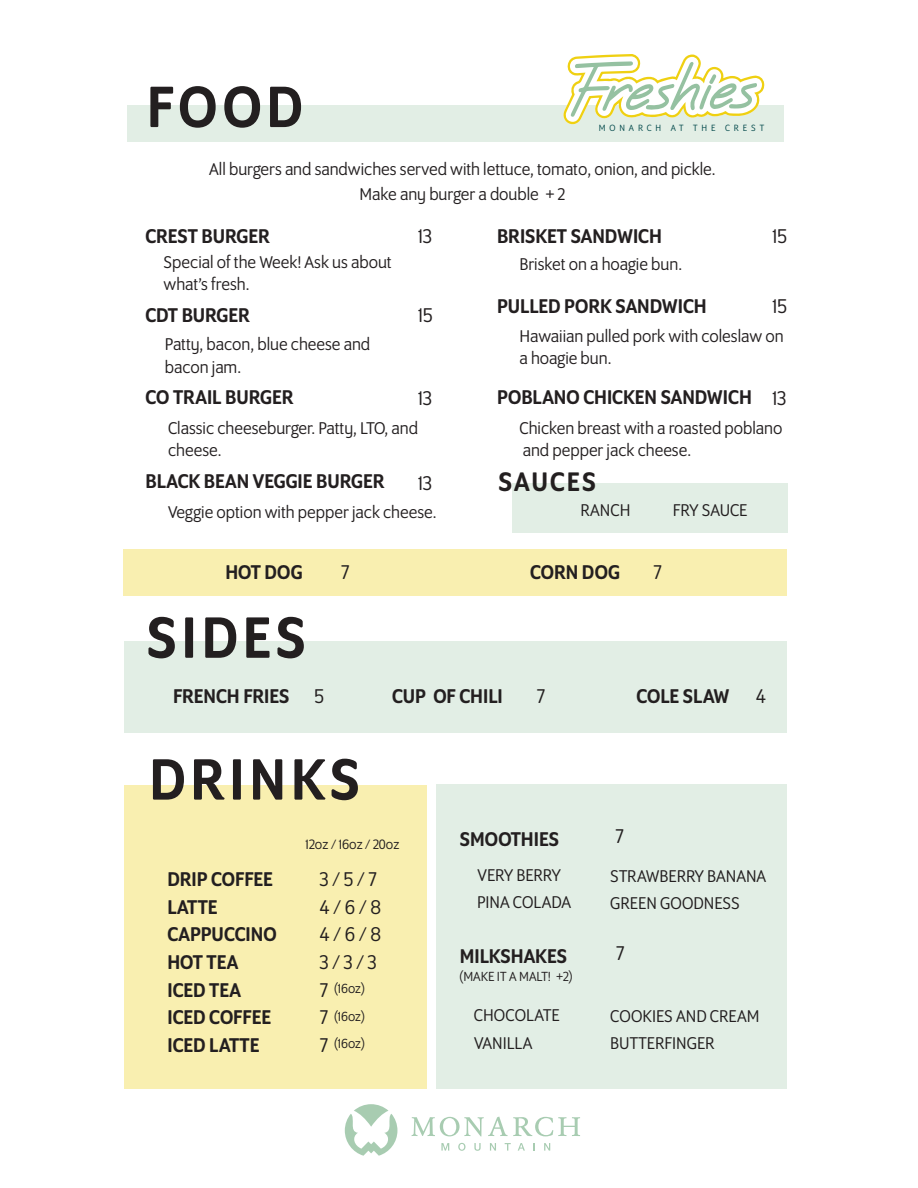
<style>
.page{position:relative;width:918px;height:1188px;background:#fff}
.page>*{position:absolute;margin:0;border:0;box-sizing:border-box;transform-origin:0 0}
.t1{font:500 63px "Program OT";letter-spacing:.075em;color:#231f20}
.t2{font:500 28.95px "Program OT";letter-spacing:.075em;color:#231f20}
.t3{font:500 21.45px/27.6px "Program OT";color:#231f20}
.t4{font:21.45px/27.6px "Program OT";color:#231f20}
.t5{font:18.45px/22px "Program OT";color:#231f20}
.t6{font:14.7px "Program OT";color:#231f20}
.t7{font:14.25px/27.8px "Program OT";color:#231f20;text-align:justify}
.t8{font:9.75px "Program OT";letter-spacing:.4em;color:#044a4c}
.s1{font-weight:400}
</style>
<div class="page">
<div style="left:124px;top:641px;width:663px;height:92px;background:#e2eee5"></div>
<div style="left:124px;top:549px;width:663px;height:47px;background:#f9efb0"></div>
<div style="left:436px;top:785px;width:351px;height:304px;background:#e2eee5"></div>
<div style="left:124px;top:785px;width:303px;height:303px;background:#f9efb0"></div>
<div style="left:127px;top:105px;width:657px;height:37px;background:#e2eee5"></div>
<svg style="left:412px;top:1117px;width:168px;height:19px"></svg>
<svg style="left:441px;top:1143px;width:8px;height:8px"></svg>
<svg style="left:458px;top:1143px;width:8px;height:8px"></svg>
<svg style="left:474px;top:1143px;width:7px;height:8px"></svg>
<svg style="left:490px;top:1143px;width:6px;height:8px"></svg>
<svg style="left:505px;top:1143px;width:6px;height:8px"></svg>
<svg style="left:518px;top:1143px;width:7px;height:8px"></svg>
<svg style="left:533px;top:1143px;width:2px;height:8px"></svg>
<svg style="left:544px;top:1143px;width:6px;height:8px"></svg>
<svg style="left:345px;top:1104px;width:52px;height:52px"></svg>
<div style="left:512px;top:483px;width:275px;height:50px;background:#e2eee5"></div>
<svg style="left:563px;top:54px;width:202px;height:71px"></svg>
<h1 class="t1" style="left:147px;top:71px;width:157px">FOOD</h1>
<p class="t8" style="left:599px;top:122px;width:167px">MONARCH AT THE CREST</p>
<p class="t5" style="left:209px;top:158px;width:508px">All burgers and sandwiches served with lettuce, tomato, onion, and pickle.</p>
<p class="t3" style="left:145px;top:222px;width:126px">CREST BURGER</p>
<p class="t5" style="left:360px;top:183px;width:207px">Make any burger a double + 2</p>
<p class="t4" style="left:418px;top:222px;width:15px">13</p>
<p class="t3" style="left:497px;top:222px;width:166px">BRISKET SANDWICH</p>
<p class="t5" style="left:164px;top:251px;width:230px">Special of the Week! Ask us about what’s fresh.</p>
<p class="t3" style="left:145px;top:301px;width:106px">CDT BURGER</p>
<p class="t4" style="left:418px;top:301px;width:16px">15</p>
<p class="t5" style="left:520px;top:252px;width:164px">Brisket on a hoagie bun.</p>
<p class="t3" style="left:497px;top:292px;width:211px">PULLED PORK SANDWICH</p>
<p class="t4" style="left:772px;top:222px;width:16px">15</p>
<p class="t4" style="left:772px;top:292px;width:16px">15</p>
<p class="t5" style="left:165px;top:333px;width:207px">Patty, bacon, blue cheese and bacon jam.</p>
<p class="t5" style="left:520px;top:325px;width:266px">Hawaiian pulled pork with coleslaw on a hoagie bun.</p>
<p class="t3" style="left:145px;top:384px;width:150px">CO TRAIL BURGER</p>
<p class="t3" style="left:497px;top:384px;width:256px">POBLANO CHICKEN SANDWICH</p>
<p class="t4" style="left:418px;top:384px;width:15px">13</p>
<p class="t4" style="left:772px;top:384px;width:15px">13</p>
<p class="t5" style="left:168px;top:417px;width:251px">Classic cheeseburger. Patty, LTO, and cheese.</p>
<p class="t3" style="left:146px;top:467px;width:240px">BLACK BEAN VEGGIE BURGER</p>
<p class="t4" style="left:418px;top:469px;width:15px">13</p>
<p class="t5" style="left:168px;top:501px;width:270px">Veggie option with pepper jack cheese.</p>
<p class="t5" style="left:520px;top:417px;width:264px">Chicken breast with a roasted poblano and pepper jack cheese.</p>
<h2 class="t2" style="left:498px;top:465px;width:99px">SAUCES</h2>
<p class="t5" style="left:581px;top:499px;width:51px">RANCH</p>
<p class="t5" style="left:673px;top:499px;width:76px">FRY SAUCE</p>
<p class="t3" style="left:225px;top:558px;width:79px">HOT DOG</p>
<p class="t3" style="left:530px;top:558px;width:92px">CORN DOG</p>
<p class="t4" style="left:341px;top:558px;width:10px">7</p>
<p class="t4" style="left:654px;top:558px;width:10px">7</p>
<h1 class="t1" style="left:147px;top:602px;width:161px">SIDES</h1>
<p class="t3" style="left:173px;top:682px;width:153px">FRENCH FRIES <span class="s1">5</span></p>
<p class="t3" style="left:392px;top:682px;width:112px">CUP OF CHILI</p>
<p class="t4" style="left:537px;top:682px;width:10px">7</p>
<p class="t3" style="left:636px;top:682px;width:131px">COLE SLAW <span class="s1">4</span></p>
<h1 class="t1" style="left:149px;top:744px;width:212px">DRINKS</h1>
<p class="t6" style="left:306px;top:836px;width:95px">12oz / 16oz / 20oz</p>
<p class="t3" style="left:167px;top:865px;width:111px">DRIP COFFEE<br>LATTE<br>CAPPUCCINO<br>HOT TEA<br>ICED TEA<br>ICED COFFEE<br>ICED LATTE</p>
<p class="t4" style="left:320px;top:865px;width:63px">3 / 5 / 7<br>4 / 6 / 8<br>4 / 6 / 8<br>3 / 3 / 3<br>7<br>7<br>7</p>
<p class="t7" style="left:334px;top:974px;width:33px">(16oz) (16oz) (16oz)</p>
<p class="t3" style="left:460px;top:825px;width:101px">SMOOTHIES</p>
<p class="t4" style="left:615px;top:823px;width:10px">7</p>
<p class="t5" style="left:478px;top:864px;width:85px">VERY BERRY</p>
<p class="t5" style="left:610px;top:865px;width:157px">STRAWBERRY BANANA</p>
<p class="t5" style="left:477px;top:891px;width:96px">PINA COLADA</p>
<p class="t5" style="left:610px;top:892px;width:131px">GREEN GOODNESS</p>
<p class="t3" style="left:460px;top:942px;width:109px">MILKSHAKES</p>
<p class="t7" style="left:459px;top:962px;width:115px">(MAKE IT A MALT! +2)</p>
<p class="t4" style="left:616px;top:939px;width:10px">7</p>
<p class="t5" style="left:474px;top:1004px;width:87px">CHOCOLATE</p>
<p class="t5" style="left:610px;top:1005px;width:151px">COOKIES AND CREAM</p>
<p class="t5" style="left:474px;top:1032px;width:60px">VANILLA</p>
<p class="t5" style="left:610px;top:1032px;width:106px">BUTTERFINGER</p>
</div>
